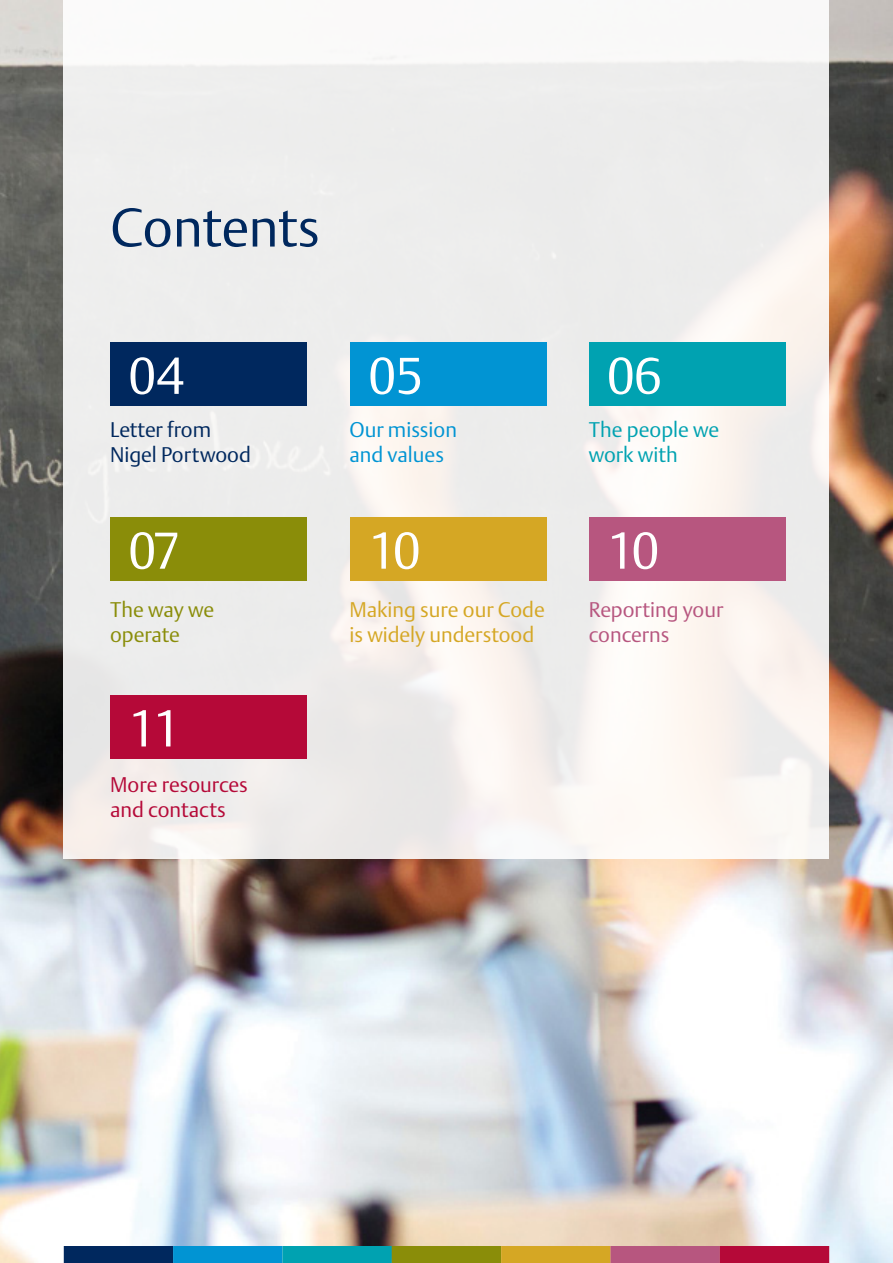
<style>
.page{position:relative;width:893px;height:1263px;background:#fff}
.page>*{position:absolute;margin:0;border:0;box-sizing:border-box;transform-origin:0 0}
.t1{font:300 54px "OUP Argo";letter-spacing:-.01em;color:#00285e}
.t2{font:300 51px "OUP Argo";letter-spacing:-.075em;color:#fff}
.t3{font:300 21px/25.2px "OUP Argo";color:#d5a724}
.t4{font:300 21px/25.2px "OUP Argo";color:#b50938}
.t5{font:300 21px/25.2px "OUP Argo";color:#00285e}
.t6{font:300 21px/25.2px "OUP Argo";color:#b7567f}
.t7{font:300 21px/25.2px "OUP Argo";color:#00a2b1}
.t8{font:300 21px/25.2px "OUP Argo";color:#0194d3}
.t9{font:300 21px/25.2px "OUP Argo";letter-spacing:-.005em;color:#8a8d09}
</style>
<div class="page">
<img style="left:0;top:0;width:893px;height:1263px">
<div style="left:64px;top:0;width:765px;height:859px;background:linear-gradient(to right,#eeeded,#f5f2f0)"></div>
<div style="left:64px;top:1246px;width:109px;height:17px;background:#00285e"></div>
<div style="left:173px;top:1246px;width:109px;height:17px;background:#0194d3"></div>
<div style="left:282px;top:1246px;width:110px;height:17px;background:#00a2b1"></div>
<div style="left:392px;top:1246px;width:109px;height:17px;background:#8a8d09"></div>
<div style="left:501px;top:1246px;width:109px;height:17px;background:#d5a724"></div>
<div style="left:610px;top:1246px;width:110px;height:17px;background:#b7567f"></div>
<div style="left:720px;top:1246px;width:109px;height:17px;background:#b50938"></div>
<div style="left:350px;top:342px;width:197px;height:64px;background:#0194d3"></div>
<div style="left:589px;top:342px;width:196px;height:64px;background:#00a2b1"></div>
<div style="left:110px;top:342px;width:197px;height:64px;background:#00285e"></div>
<div style="left:350px;top:517px;width:197px;height:64px;background:#d5a724"></div>
<div style="left:589px;top:517px;width:196px;height:64px;background:#b7567f"></div>
<div style="left:110px;top:517px;width:197px;height:64px;background:#8a8d09"></div>
<div style="left:110px;top:695px;width:197px;height:64px;background:#b50938"></div>
<p class="t1" style="left:110px;top:195px;width:211px">Contents</p>
<p class="t2" style="left:128px;top:345px;width:58px">04</p>
<p class="t2" style="left:368px;top:345px;width:57px">05</p>
<p class="t2" style="left:607px;top:345px;width:57px">06</p>
<p class="t5" style="left:110px;top:417px;width:142px">Letter from<br>Nigel Portwood</p>
<p class="t8" style="left:349px;top:417px;width:109px">Our mission and values</p>
<p class="t7" style="left:589px;top:417px;width:132px">The people we work with</p>
<p class="t2" style="left:128px;top:520px;width:54px">07</p>
<p class="t2" style="left:368px;top:520px;width:54px">10</p>
<p class="t2" style="left:607px;top:520px;width:54px">10</p>
<p class="t9" style="left:110px;top:596px;width:106px">The way we operate</p>
<p class="t2" style="left:128px;top:698px;width:54px">11</p>
<p class="t4" style="left:110px;top:772px;width:139px">More resources and contacts</p>
<p class="t3" style="left:349px;top:596px;width:197px">Making sure our Code is widely understood</p>
<p class="t6" style="left:589px;top:596px;width:136px">Reporting your concerns</p>
</div>
